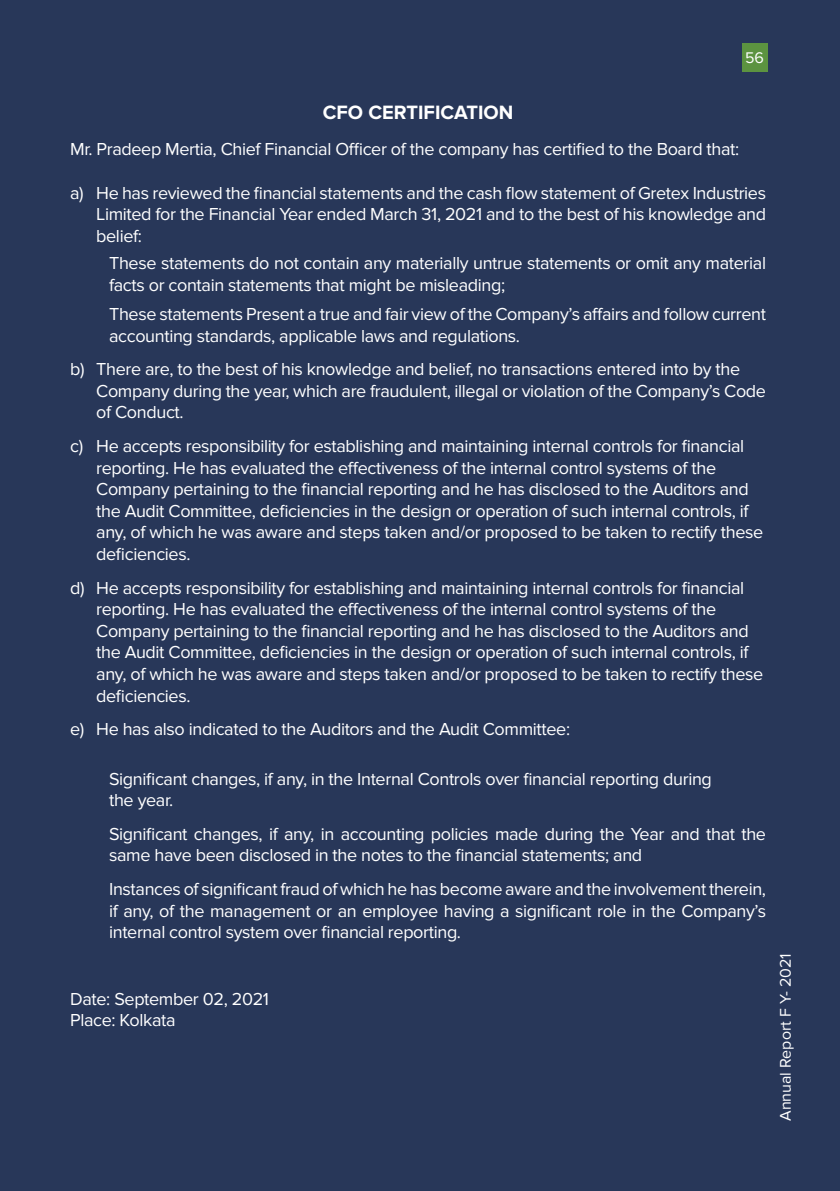
<style>
.page{position:relative;width:840px;height:1191px;background:#283759}
.page>*{position:absolute;margin:0;border:0;box-sizing:border-box;transform-origin:0 0}
.t1{font:700 20px "Proxima Nova";color:#fff}
.t2{font:18px/21.6px "Proxima Nova";letter-spacing:-.02em;color:#fff}
.t3{font:16px "Proxima Nova";color:#fff}
</style>
<div class="page">
<div style="left:742px;top:43px;width:26px;height:29px;background:#5c9340"></div>
<p class="t3" style="left:745px;top:48px;width:20px">56</p>
<p class="t1" style="left:323px;top:101px;width:192px">CFO CERTIFICATION</p>
<p class="t2" style="left:70px;top:139px;width:670px">Mr. Pradeep Mertia, Chief Financial Officer of the company has certified to the Board that:</p>
<p class="t2" style="left:96px;top:182px;width:671px;text-align:justify;text-indent:-26px">a) He has reviewed the financial statements and the cash flow statement of Gretex Industries Limited for the Financial Year ended March 31, 2021 and to the best of his knowledge and belief:</p>
<p class="t2" style="left:109px;top:252px;width:658px">These statements do not contain any materially untrue statements or omit any material facts or contain statements that might be misleading;</p>
<p class="t2" style="left:109px;top:304px;width:658px">These statements Present a true and fair view of the Company’s affairs and follow current accounting standards, applicable laws and regulations.</p>
<p class="t2" style="left:96px;top:359px;width:671px;text-indent:-26px">b) There are, to the best of his knowledge and belief, no transactions entered into by the<br>Company during the year, which are fraudulent, illegal or violation of the Company’s Code of Conduct.</p>
<p class="t2" style="left:96px;top:435px;width:668px;text-indent:-26px">c) He accepts responsibility for establishing and maintaining internal controls for financial reporting. He has evaluated the effectiveness of the internal control systems of the Company pertaining to the financial reporting and he has disclosed to the Auditors and the Audit Committee, deficiencies in the design or operation of such internal controls, if any, of which he was aware and steps taken and/or proposed to be taken to rectify these deficiencies.</p>
<p class="t2" style="left:96px;top:577px;width:668px;text-indent:-26px">d) He accepts responsibility for establishing and maintaining internal controls for financial reporting. He has evaluated the effectiveness of the internal control systems of the Company pertaining to the financial reporting and he has disclosed to the Auditors and the Audit Committee, deficiencies in the design or operation of such internal controls, if any, of which he was aware and steps taken and/or proposed to be taken to rectify these deficiencies.</p>
<p class="t2" style="left:70px;top:719px;width:501px">e) He has also indicated to the Auditors and the Audit Committee:</p>
<p class="t2" style="left:109px;top:768px;width:604px">Significant changes, if any, in the Internal Controls over financial reporting during the year.</p>
<p class="t2" style="left:109px;top:823px;width:658px">Significant changes, if any, in accounting policies made during the Year and that the same have been disclosed in the notes to the financial statements; and</p>
<p class="t2" style="left:109px;top:878px;width:658px;text-align:justify">Instances of significant fraud of which he has become aware and the involvement therein, if any, of the management or an employee having a significant role in the Company’s internal control system over financial reporting.</p>
<p class="t2" style="left:70px;top:988px;width:200px">Date: September 02, 2021<br>Place: Kolkata</p>
<p class="t3" style="left:776px;top:1121px;width:169px;rotate:-90deg">Annual Report F Y- 2021</p>
</div>
